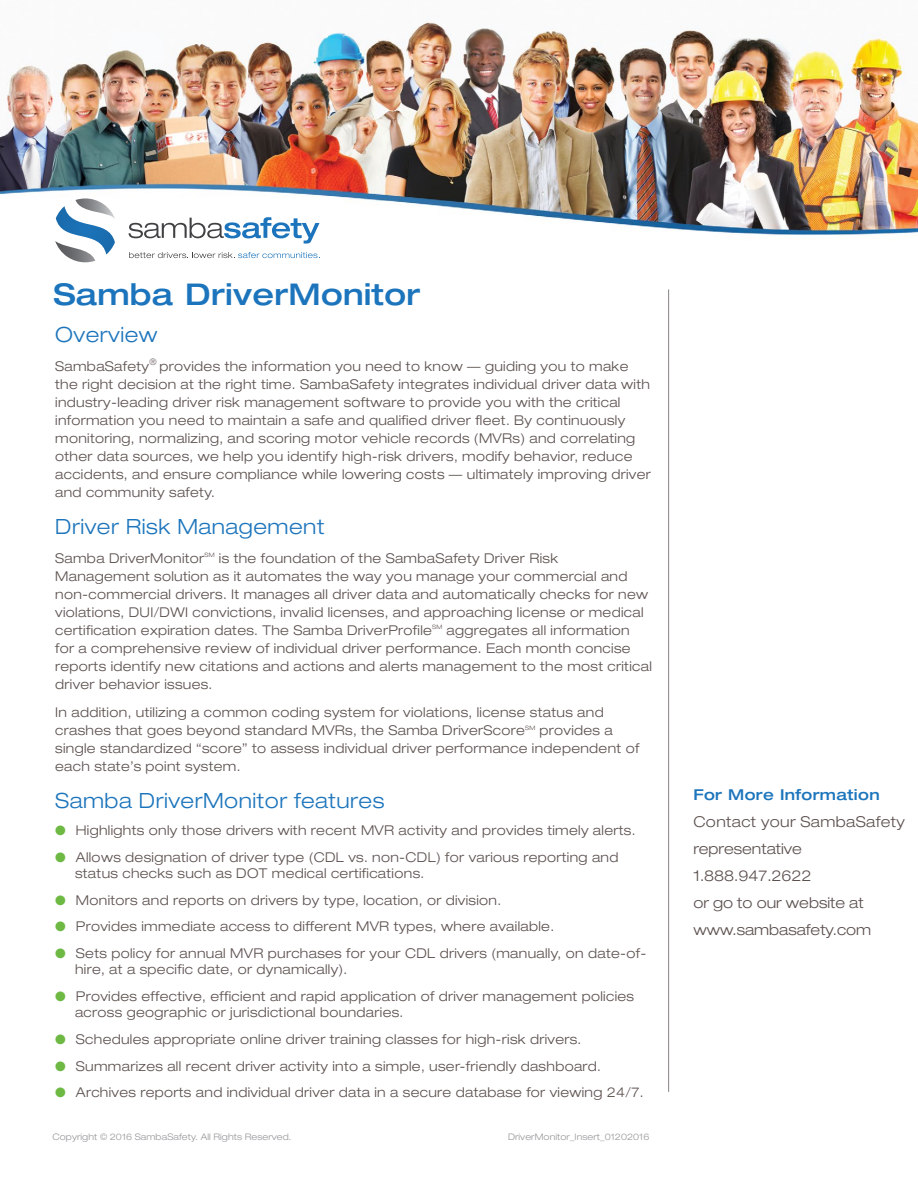
<style>
.page{position:relative;width:918px;height:1188px;background:#fff}
.page>*{position:absolute;margin:0;border:0;box-sizing:border-box;transform-origin:0 0}
.t1{font:500 expanded 30px "Helvetica Neue LT Std";letter-spacing:.01em;color:#1c75bc}
.t2{font:300 expanded 21px "Helvetica Neue LT Std";letter-spacing:.025em;color:#1c75bc}
.t3{font:300 expanded 15px/27px "Helvetica Neue LT Std";color:#5c514e}
.t4{font:500 expanded 15px "Helvetica Neue LT Std";letter-spacing:.025em;color:#1c75bc}
.t5{font:300 expanded 13.5px/18px "Helvetica Neue LT Std";letter-spacing:.025em;color:#5c514e}
.t6{font:300 expanded 9px "Helvetica Neue LT Std";letter-spacing:.01em;color:#96989a}
.t7{font:300 expanded 6px "Helvetica Neue LT Std";color:#5c514e}
.s1{color:#6eb844}
</style>
<div class="page">
<img style="left:0;top:21px;width:918px;height:214px">
<hr style="left:668px;top:289px;width:1px;height:803px;background:#878382">
<svg style="left:129px;top:217px;width:191px;height:27px"></svg>
<svg style="left:55px;top:198px;width:60px;height:64px"></svg>
<svg style="left:129px;top:252px;width:191px;height:6px"></svg>
<h1 class="t1" style="left:53px;top:276px;width:368px">Samba DriverMonitor</h1>
<h2 class="t2" style="left:55px;top:322px;width:104px">Overview</h2>
<p class="t5" style="left:55px;top:357px;width:597px">SambaSafety<sup>®</sup> provides the information you need to know — guiding you to make the right decision at the right time. SambaSafety integrates individual driver data with industry-leading driver risk management software to provide you with the critical information you need to maintain a safe and qualified driver fleet. By continuously monitoring, normalizing, and scoring motor vehicle records (MVRs) and correlating other data sources, we help you identify high-risk drivers, modify behavior, reduce accidents, and ensure compliance while lowering costs — ultimately improving driver and community safety.</p>
<h2 class="t2" style="left:55px;top:514px;width:271px">Driver Risk Management</h2>
<p class="t5" style="left:55px;top:549px;width:151px">Samba DriverMonitor</p>
<p class="t7" style="left:205px;top:551px;width:12px">SM</p>
<p class="t5" style="left:55px;top:549px;width:594px;text-indent:164px">is the foundation of the SambaSafety Driver Risk Management solution as it automates the way you manage your commercial and non-commercial drivers. It manages all driver data and automatically checks for new violations, DUI/DWI convictions, invalid licenses, and approaching license or medical certification expiration dates. The Samba DriverProfile</p>
<p class="t7" style="left:432px;top:623px;width:12px">SM</p>
<p class="t5" style="left:55px;top:621px;width:598px;text-indent:391px">aggregates all information for a comprehensive review of individual driver performance. Each month concise reports identify new citations and actions and alerts management to the most critical driver behavior issues.</p>
<p class="t5" style="left:55px;top:703px;width:550px">In addition, utilizing a common coding system for violations, license status and crashes that goes beyond standard MVRs, the Samba DriverScore</p>
<p class="t7" style="left:525px;top:724px;width:12px">SM</p>
<p class="t5" style="left:55px;top:721px;width:586px;text-indent:484px">provides a single standardized “score” to assess individual driver performance independent of each state’s point system.</p>
<h2 class="t2" style="left:55px;top:788px;width:331px">Samba DriverMonitor features</h2>
<p class="t5" style="left:55px;top:821px;width:582px"><span class="s1">●</span> Highlights only those drivers with recent MVR activity and provides timely alerts.</p>
<p class="t5" style="left:75px;top:849px;width:545px;line-height:16.2px;text-indent:-20px"><span class="s1">●</span> Allows designation of driver type (CDL vs. non-CDL) for various reporting and status checks such as DOT medical certifications.</p>
<p class="t5" style="left:55px;top:891px;width:448px"><span class="s1">●</span> Monitors and reports on drivers by type, location, or division.</p>
<p class="t5" style="left:55px;top:918px;width:500px"><span class="s1">●</span> Provides immediate access to different MVR types, where available.</p>
<p class="t5" style="left:75px;top:945px;width:573px;line-height:16.2px;text-indent:-20px"><span class="s1">●</span> Sets policy for annual MVR purchases for your CDL drivers (manually, on date-of&shy;hire, at a specific date, or dynamically).</p>
<p class="t5" style="left:75px;top:988px;width:561px;line-height:16.2px;text-indent:-20px"><span class="s1">●</span> Provides effective, efficient and rapid application of driver management policies across geographic or jurisdictional boundaries.</p>
<p class="t5" style="left:55px;top:1030px;width:528px"><span class="s1">●</span> Schedules appropriate online driver training classes for high-risk drivers.</p>
<p class="t5" style="left:55px;top:1057px;width:547px"><span class="s1">●</span> Summarizes all recent driver activity into a simple, user-friendly dashboard.</p>
<p class="t5" style="left:55px;top:1083px;width:590px"><span class="s1">●</span> Archives reports and individual driver data in a secure database for viewing 24/7.</p>
<p class="t6" style="left:52px;top:1132px;width:241px">Copyright © 2016 SambaSafety. All Rights Reserved.</p>
<p class="t6" style="left:508px;top:1132px;width:143px">DriverMonitor_Insert_01202016</p>
<p class="t4" style="left:693px;top:785px;width:188px">For More Information</p>
<p class="t3" style="left:693px;top:808px;width:213px">Contact your SambaSafety representative<br>1.888.947.2622<br>or go to our website at www.sambasafety.com</p>
</div>
